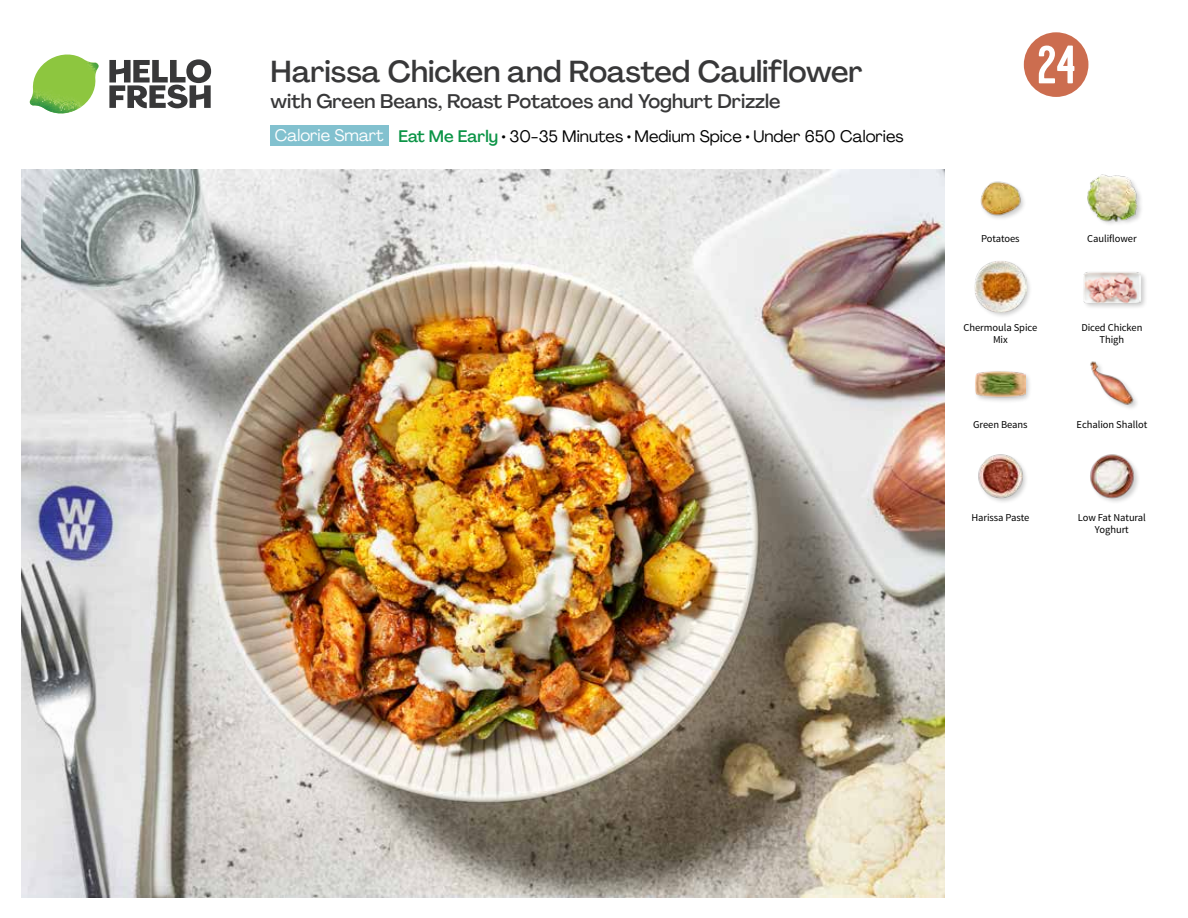
<style>
.page{position:relative;width:1188px;height:918px;background:#fff}
.page>*{position:absolute;margin:0;border:0;box-sizing:border-box;transform-origin:0 0}
.t1{font:54px "Kapra";color:#fff}
.t2{font:500 30px "Agrandir";letter-spacing:-.005em;color:#383839}
.t3{font:500 19.5px "Agrandir";color:#383839}
.t4{font:16.5px "Agrandir";color:#000}
.t5{font:10.5px/12px "Source Sans Pro";letter-spacing:-.005em;color:#000;text-align:center}
.s1{color:#fff}
.s2{font-weight:500;color:#0b9446}
</style>
<div class="page">
<svg style="left:109px;top:59px;width:102px;height:49px"></svg>
<img style="left:30px;top:55px;width:69px;height:59px">
<img style="left:21px;top:170px;width:924px;height:728px">
<div style="left:271px;top:126px;width:118px;height:20px;background:#82c1cf"></div>
<div style="left:974px;top:369px;width:59px;height:35px;background:#000;opacity:.2"></div>
<img style="left:975px;top:369px;width:51px;height:35px">
<img style="left:978px;top:454px;width:48px;height:48px">
<img style="left:1090px;top:454px;width:48px;height:48px">
<img style="left:1090px;top:361px;width:47px;height:47px">
<img style="left:980px;top:181px;width:44px;height:38px">
<div style="left:974px;top:260px;width:59px;height:59px;background:#000;opacity:.2"></div>
<img style="left:975px;top:261px;width:51px;height:52px">
<div style="left:1082px;top:271px;width:66px;height:40px;background:#000;opacity:.2"></div>
<img style="left:1083px;top:271px;width:58px;height:40px">
<img style="left:1087px;top:174px;width:54px;height:50px">
<svg style="left:1023px;top:32px;width:66px;height:65px"></svg>
<h2 class="t2" style="left:271px;top:53px;width:594px">Harissa Chicken and Roasted Cauliflower</h2>
<h3 class="t3" style="left:271px;top:89px;width:511px">with Green Beans, Roast Potatoes and Yoghurt Drizzle</h3>
<h3 class="t4" style="left:275px;top:126px;width:630px"><span class="s1">Calorie Smart</span> <span class="s2">Eat Me Early</span> • 30-35 Minutes • Medium Spice • Under 650 Calories</h3>
<h1 class="t1" style="left:1037px;top:34px;width:40px">24</h1>
<p class="t5" style="left:981px;top:232px;width:40px">Potatoes</p>
<p class="t5" style="left:1087px;top:232px;width:51px">Cauliflower</p>
<p class="t5" style="left:963px;top:322px;width:75px">Chermoula Spice<br>Mix</p>
<p class="t5" style="left:1081px;top:322px;width:63px">Diced Chicken<br>Thigh</p>
<p class="t5" style="left:973px;top:418px;width:56px">Green Beans</p>
<p class="t5" style="left:1077px;top:418px;width:72px">Echalion Shallot</p>
<p class="t5" style="left:971px;top:511px;width:60px">Harissa Paste</p>
<p class="t5" style="left:1078px;top:511px;width:70px">Low Fat Natural<br>Yoghurt</p>
</div>
